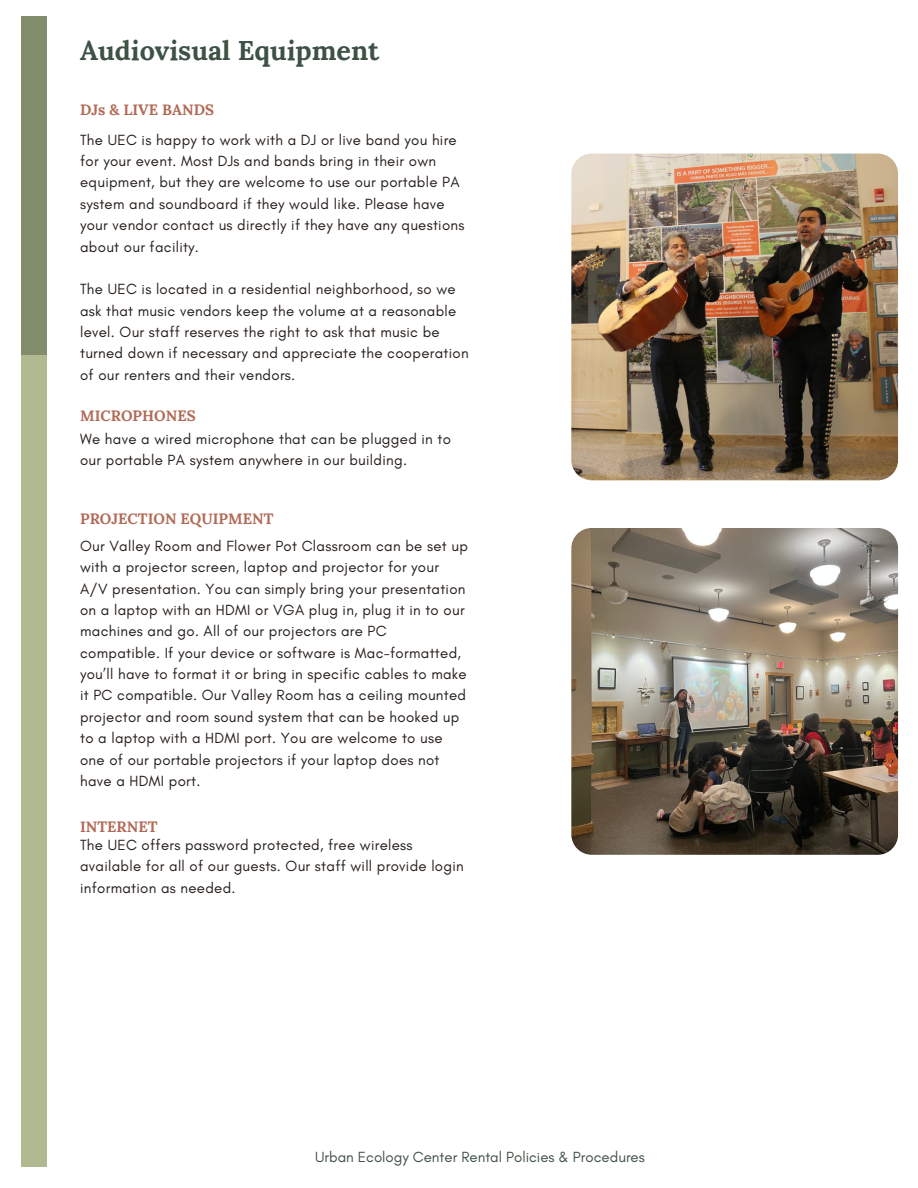
<style>
.page{position:relative;width:918px;height:1188px;background:#fff}
.page>*{position:absolute;margin:0;border:0;box-sizing:border-box;transform-origin:0 0}
.t1{font:700 27px "Lora";color:#3e5145}
.t2{font:15px/21.3px "Glacial Indifference";letter-spacing:.02em;color:#241d19}
.t3{font:700 15px "Lora";color:#b16a56}
.t4{font:15px "Glacial Indifference";color:#3e5145}
</style>
<div class="page">
<div style="left:21px;top:16px;width:26px;height:339px;background:#818c6b"></div>
<div style="left:21px;top:355px;width:26px;height:811px;background:#b0b990"></div>
<img style="left:571px;top:154px;width:327px;height:326px;border-radius:20px">
<img style="left:571px;top:528px;width:327px;height:327px;border-radius:20px">
<p class="t1" style="left:80px;top:33px;width:301px">Audiovisual Equipment</p>
<p class="t3" style="left:80px;top:100px;width:135px">DJs &amp; LIVE BANDS</p>
<p class="t2" style="left:80px;top:129px;width:386px">The UEC is happy to work with a DJ or live band you hire for your event. Most DJs and bands bring in their own equipment, but they are welcome to use our portable PA system and soundboard if they would like. Please have your vendor contact us directly if they have any questions about our facility.</p>
<p class="t2" style="left:80px;top:278px;width:390px">The UEC is located in a residential neighborhood, so we ask that music vendors keep the volume at a reasonable level. Our staff reserves the right to ask that music be turned down if necessary and appreciate the cooperation of our renters and their vendors.</p>
<p class="t3" style="left:80px;top:406px;width:117px">MICROPHONES</p>
<p class="t2" style="left:80px;top:428px;width:372px">We have a wired microphone that can be plugged in to our portable PA system anywhere in our building.</p>
<p class="t3" style="left:80px;top:509px;width:195px">PROJECTION EQUIPMENT</p>
<p class="t2" style="left:80px;top:535px;width:389px">Our Valley Room and Flower Pot Classroom can be set up with a projector screen, laptop and projector for your A/V presentation. You can simply bring your presentation on a laptop with an HDMI or VGA plug in, plug it in to our machines and go. All of our projectors are PC compatible. If your device or software is Mac-formatted, you’ll have to format it or bring in specific cables to make it PC compatible. Our Valley Room has a ceiling mounted projector and room sound system that can be hooked up to a laptop with a HDMI port. You are welcome to use one of our portable projectors if your laptop does not have a HDMI port.</p>
<p class="t3" style="left:80px;top:817px;width:79px">INTERNET</p>
<p class="t2" style="left:80px;top:834px;width:385px">The UEC offers password protected, free wireless available for all of our guests. Our staff will provide login information as needed.</p>
<p class="t4" style="left:315px;top:1148px;width:331px">Urban Ecology Center Rental Policies &amp; Procedures</p>
</div>
